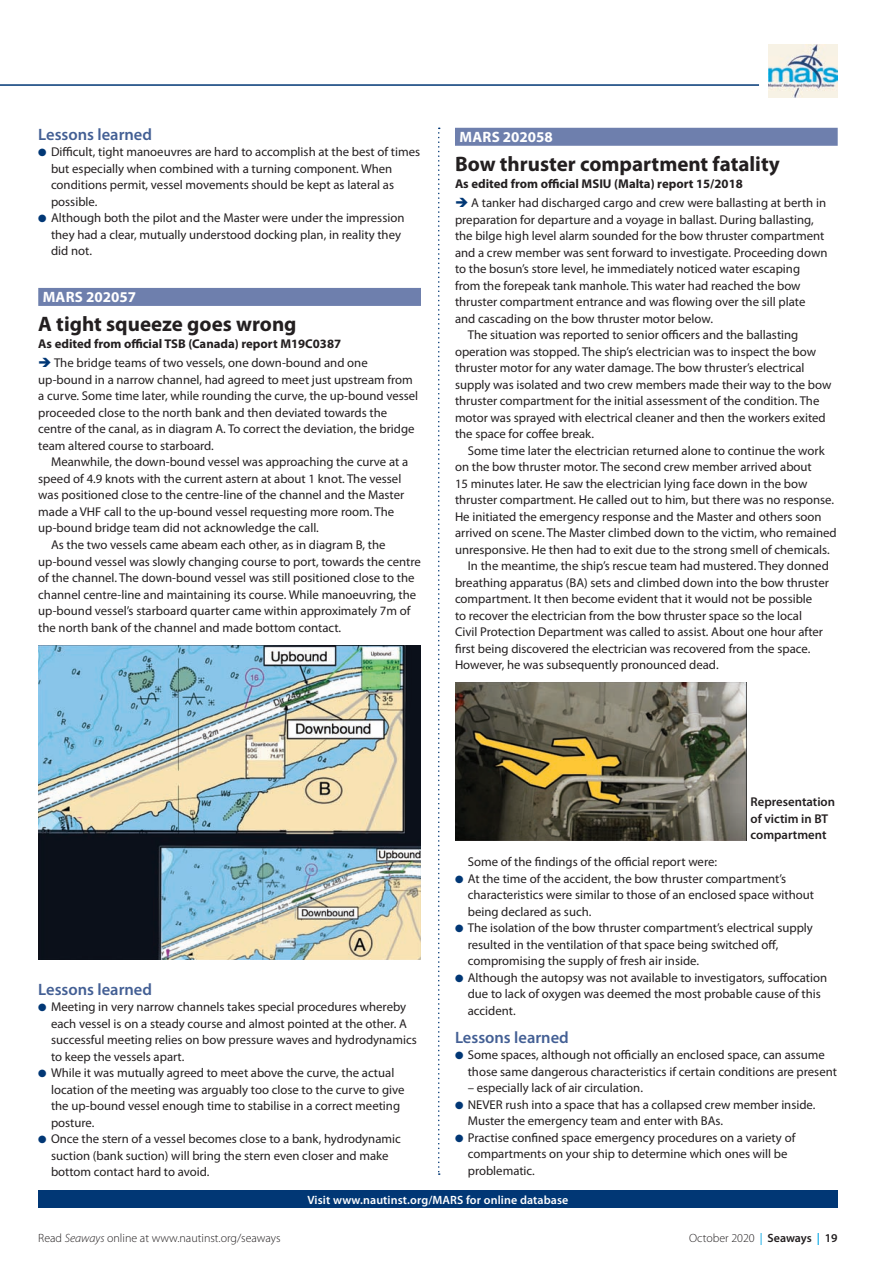
<style>
.page{position:relative;width:893px;height:1263px;background:#fff}
.page>*{position:absolute;margin:0;border:0;box-sizing:border-box;transform-origin:0 0}
.t1{font:700 21px "Myriad Pro";color:#231f20}
.t2{font:600 16.5px "Myriad Pro";color:#435f94}
.t3{font:700 15px "Myriad Pro";color:#fff}
.t4{font:12.75px/16.5px "Myriad Pro";color:#231f20}
.t5{font:700 12.75px "Myriad Pro";color:#231f20}
.t6{font:600 12.75px/16.5px "Myriad Pro";color:#231f20}
.t7{font:300 12px "Myriad Pro";color:#231f20}
.t8{font:600 12px "Myriad Pro";letter-spacing:.01em;color:#fff}
.s1{color:#013775}
.s2{font-style:italic}
.s3{font-weight:400;color:#00a5e3}
.s4{font-weight:600}
.s5{font-weight:600;color:#00a5e3}
</style>
<div class="page">
<hr style="left:0;top:0;width:1px;height:1263px;background:#f9f2e4">
<svg style="left:438px;top:128px;width:2px;height:1047px"></svg>
<hr style="left:0;top:84px;width:759px;height:2px;background:#013775">
<img style="left:768px;top:44px;width:70px;height:54px">
<div style="left:38px;top:1191px;width:800px;height:17px;background:#013775"></div>
<div style="left:455px;top:128px;width:383px;height:18px;background:#6e7fad"></div>
<div style="left:38px;top:288px;width:383px;height:18px;background:#6e7fad"></div>
<img style="left:38px;top:646px;width:383px;height:313px">
<img style="left:455px;top:682px;width:291px;height:158px">
<p class="t2" style="left:38px;top:124px;width:115px">Lessons learned</p>
<p class="t4" style="left:51px;top:144px;width:371px;text-indent:-13px"><span class="s1">●</span> Difficult, tight manoeuvres are hard to accomplish at the best of times but especially when combined with a turning component. When conditions permit, vessel movements should be kept as lateral as possible.</p>
<p class="t4" style="left:51px;top:210px;width:355px;text-indent:-13px"><span class="s1">●</span> Although both the pilot and the Master were under the impression they had a clear, mutually understood docking plan, in reality they did not.</p>
<p class="t3" style="left:43px;top:287px;width:95px">MARS 202057</p>
<p class="t1" style="left:38px;top:311px;width:260px">A tight squeeze goes wrong</p>
<p class="t5" style="left:38px;top:335px;width:304px">As edited from official TSB (Canada) report M19C0387</p>
<p class="t4" style="left:38px;top:355px;width:331px"><span class="s1">➔</span> The bridge teams of two vessels, one down-bound and one</p>
<p class="t4" style="left:38px;top:371px;width:376px">up-bound in a narrow channel, had agreed to meet just upstream from</p>
<p class="t4" style="left:38px;top:388px;width:382px">a curve. Some time later, while rounding the curve, the up-bound vessel</p>
<p class="t4" style="left:38px;top:404px;width:350px">proceeded close to the north bank and then deviated towards the</p>
<p class="t4" style="left:38px;top:421px;width:378px">centre of the canal, as in diagram A. To correct the deviation, the bridge</p>
<p class="t4" style="left:38px;top:437px;width:177px">team altered course to starboard.</p>
<p class="t4" style="left:51px;top:454px;width:359px">Meanwhile, the down-bound vessel was approaching the curve at a</p>
<p class="t4" style="left:38px;top:470px;width:365px">speed of 4.9 knots with the current astern at about 1 knot. The vessel</p>
<p class="t4" style="left:38px;top:487px;width:368px">was positioned close to the centre-line of the channel and the Master</p>
<p class="t4" style="left:38px;top:503px;width:357px">made a VHF call to the up-bound vessel requesting more room. The</p>
<p class="t4" style="left:38px;top:520px;width:282px">up-bound bridge team did not acknowledge the call.</p>
<p class="t4" style="left:51px;top:536px;width:336px">As the two vessels came abeam each other, as in diagram B, the</p>
<p class="t4" style="left:38px;top:553px;width:384px">up-bound vessel was slowly changing course to port, towards the centre</p>
<p class="t4" style="left:38px;top:569px;width:378px">of the channel. The down-bound vessel was still positioned close to the</p>
<p class="t4" style="left:38px;top:586px;width:380px">channel centre-line and maintaining its course. While manoeuvring, the</p>
<p class="t4" style="left:38px;top:602px;width:374px">up-bound vessel’s starboard quarter came within approximately 7m of</p>
<p class="t4" style="left:38px;top:619px;width:304px">the north bank of the channel and made bottom contact.</p>
<p class="t3" style="left:459px;top:127px;width:95px">MARS 202058</p>
<p class="t1" style="left:455px;top:151px;width:326px">Bow thruster compartment fatality</p>
<p class="t5" style="left:455px;top:175px;width:289px">As edited from official MSIU (Malta) report 15/2018</p>
<p class="t4" style="left:455px;top:195px;width:373px"><span class="s1">➔</span> A tanker had discharged cargo and crew were ballasting at berth in</p>
<p class="t4" style="left:455px;top:211px;width:360px">preparation for departure and a voyage in ballast. During ballasting,</p>
<p class="t4" style="left:455px;top:228px;width:371px">the bilge high level alarm sounded for the bow thruster compartment</p>
<p class="t4" style="left:455px;top:244px;width:374px">and a crew member was sent forward to investigate. Proceeding down</p>
<p class="t4" style="left:455px;top:261px;width:347px">to the bosun’s store level, he immediately noticed water escaping</p>
<p class="t4" style="left:455px;top:277px;width:347px">from the forepeak tank manhole. This water had reached the bow</p>
<p class="t4" style="left:455px;top:294px;width:352px">thruster compartment entrance and was flowing over the sill plate</p>
<p class="t4" style="left:455px;top:310px;width:260px">and cascading on the bow thruster motor below.</p>
<p class="t4" style="left:468px;top:327px;width:332px">The situation was reported to senior officers and the ballasting</p>
<p class="t4" style="left:455px;top:343px;width:363px">operation was stopped. The ship’s electrician was to inspect the bow</p>
<p class="t4" style="left:455px;top:360px;width:351px">thruster motor for any water damage. The bow thruster’s electrical</p>
<p class="t4" style="left:455px;top:376px;width:378px">supply was isolated and two crew members made their way to the bow</p>
<p class="t4" style="left:455px;top:393px;width:366px">thruster compartment for the initial assessment of the condition. The</p>
<p class="t4" style="left:455px;top:409px;width:372px">motor was sprayed with electrical cleaner and then the workers exited</p>
<p class="t4" style="left:455px;top:426px;width:141px">the space for coffee break.</p>
<p class="t4" style="left:468px;top:442px;width:358px">Some time later the electrician returned alone to continue the work</p>
<p class="t4" style="left:455px;top:459px;width:358px">on the bow thruster motor. The second crew member arrived about</p>
<p class="t4" style="left:455px;top:475px;width:354px">15 minutes later. He saw the electrician lying face down in the bow</p>
<p class="t4" style="left:455px;top:492px;width:381px">thruster compartment. He called out to him, but there was no response.</p>
<p class="t4" style="left:455px;top:508px;width:368px">He initiated the emergency response and the Master and others soon</p>
<p class="t4" style="left:455px;top:525px;width:383px">arrived on scene. The Master climbed down to the victim, who remained</p>
<p class="t4" style="left:455px;top:541px;width:376px">unresponsive. He then had to exit due to the strong smell of chemicals.</p>
<p class="t4" style="left:468px;top:558px;width:363px">In the meantime, the ship’s rescue team had mustered. They donned</p>
<p class="t4" style="left:455px;top:574px;width:375px">breathing apparatus (BA) sets and climbed down into the bow thruster</p>
<p class="t4" style="left:455px;top:591px;width:359px">compartment. It then become evident that it would not be possible</p>
<p class="t4" style="left:455px;top:607px;width:349px">to recover the electrician from the bow thruster space so the local</p>
<p class="t4" style="left:455px;top:624px;width:370px">Civil Protection Department was called to assist. About one hour after</p>
<p class="t4" style="left:455px;top:640px;width:357px">first being discovered the electrician was recovered from the space.</p>
<p class="t4" style="left:455px;top:657px;width:265px">However, he was subsequently pronounced dead.</p>
<p class="t2" style="left:38px;top:979px;width:115px">Lessons learned</p>
<p class="t4" style="left:51px;top:998px;width:367px;text-indent:-13px"><span class="s1">●</span> Meeting in very narrow channels takes special procedures whereby each vessel is on a steady course and almost pointed at the other. A successful meeting relies on bow pressure waves and hydrodynamics to keep the vessels apart.</p>
<p class="t4" style="left:51px;top:1064px;width:355px;text-indent:-13px"><span class="s1">●</span> While it was mutually agreed to meet above the curve, the actual location of the meeting was arguably too close to the curve to give the up-bound vessel enough time to stabilise in a correct meeting posture.</p>
<p class="t4" style="left:51px;top:1130px;width:351px;text-indent:-13px"><span class="s1">●</span> Once the stern of a vessel becomes close to a bank, hydrodynamic suction (bank suction) will bring the stern even closer and make bottom contact hard to avoid.</p>
<p class="t6" style="left:750px;top:793px;width:86px">Representation of victim in BT compartment</p>
<p class="t4" style="left:468px;top:854px;width:251px">Some of the findings of the official report were:</p>
<p class="t4" style="left:468px;top:870px;width:348px;text-indent:-13px"><span class="s1">●</span> At the time of the accident, the bow thruster compartment’s characteristics were similar to those of an enclosed space without being declared as such.</p>
<p class="t4" style="left:468px;top:920px;width:347px;text-indent:-13px"><span class="s1">●</span> The isolation of the bow thruster compartment’s electrical supply resulted in the ventilation of that space being switched off, compromising the supply of fresh air inside.</p>
<p class="t4" style="left:468px;top:969px;width:361px;text-indent:-13px"><span class="s1">●</span> Although the autopsy was not available to investigators, suffocation due to lack of oxygen was deemed the most probable cause of this accident.</p>
<p class="t2" style="left:455px;top:1027px;width:115px">Lessons learned</p>
<p class="t4" style="left:468px;top:1047px;width:371px;text-indent:-13px"><span class="s1">●</span> Some spaces, although not officially an enclosed space, can assume those same dangerous characteristics if certain conditions are present</p>
<p class="t4" style="left:468px;top:1080px;width:177px">– especially lack of air circulation.</p>
<p class="t4" style="left:468px;top:1096px;width:349px;text-indent:-13px"><span class="s1">●</span> NEVER rush into a space that has a collapsed crew member inside.<br>Muster the emergency team and enter with BAs.</p>
<p class="t4" style="left:468px;top:1129px;width:329px;text-indent:-13px"><span class="s1">●</span> Practise confined space emergency procedures on a variety of compartments on your ship to determine which ones will be problematic.</p>
<p class="t8" style="left:307px;top:1192px;width:262px">Visit www.nautinst.org/MARS for online database</p>
<p class="t7" style="left:38px;top:1231px;width:244px">Read <span class="s2">Seaways</span> online at www.nautinst.org/seaways</p>
<p class="t7" style="left:689px;top:1231px;width:150px">October 2020 <span class="s3">|</span> <span class="s4">Seaways</span> <span class="s5">|</span> <span class="s4">19</span></p>
</div>
